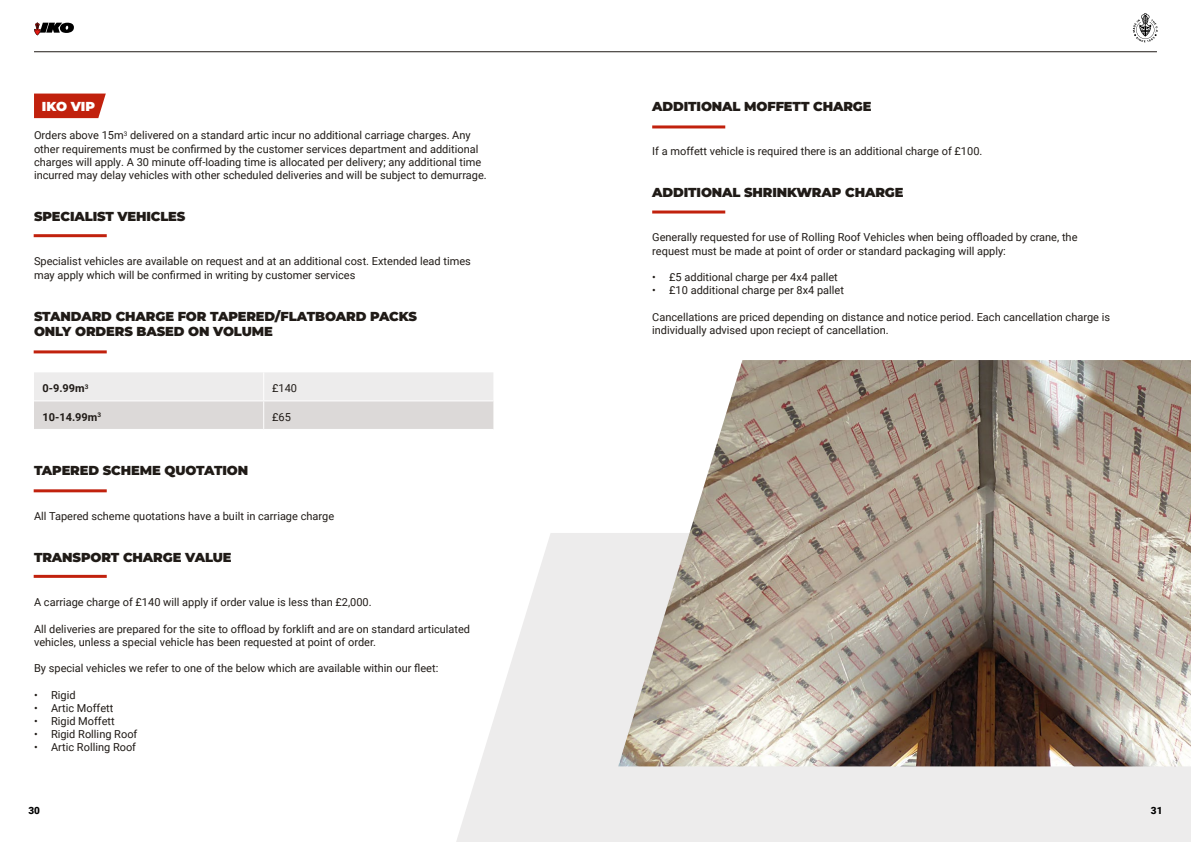
<style>
.page{position:relative;width:1191px;height:842px;background:#fff}
.page>*{position:absolute;margin:0;border:0;box-sizing:border-box;transform-origin:0 0}
.t1{font:900 13px/15.6px "Montserrat";letter-spacing:-.01em;color:#201b17}
.t2{font:900 13px "Montserrat";letter-spacing:-.01em;color:#fff}
.t3{font:11px/13.2px "Roboto";color:#201b17}
.t4{font:700 11px "Roboto";color:#201b17}
.t5{font:900 10px "Roboto";color:#000}
</style>
<div class="page">
<svg style="left:34px;top:22px;width:40px;height:13px"></svg>
<svg style="left:456px;top:533px;width:735px;height:309px;fill:#edecec"></svg>
<hr style="left:34px;top:52px;width:1123px;height:1px;background:#201b17">
<svg style="left:1132px;top:13px;width:25px;height:29px"></svg>
<div style="left:34px;top:94px;width:72px;height:24px;background:#c1210d"></div>
<hr style="left:34px;top:234px;width:73px;height:3px;background:#c1210d">
<hr style="left:652px;top:125px;width:73px;height:3px;background:#c1210d">
<hr style="left:652px;top:210px;width:73px;height:3px;background:#c1210d">
<hr style="left:34px;top:350px;width:73px;height:3px;background:#c1210d">
<hr style="left:34px;top:489px;width:73px;height:3px;background:#c1210d">
<hr style="left:34px;top:575px;width:73px;height:3px;background:#c1210d">
<svg style="left:34px;top:372px;width:459px;height:57px;background:#e5e3e2"></svg>
<img style="left:618px;top:360px;width:573px;height:406px">
<p class="t2" style="left:42px;top:96px;width:55px">IKO VIP</p>
<p class="t3" style="left:34px;top:128px;width:454px">Orders above 15m<sup>3</sup> delivered on a standard artic incur no additional carriage charges. Any other requirements must be confirmed by the customer services department and additional charges will apply. A 30 minute off-loading time is allocated per delivery; any additional time incurred may delay vehicles with other scheduled deliveries and will be subject to demurrage.</p>
<p class="t1" style="left:34px;top:208px;width:153px">SPECIALIST VEHICLES</p>
<p class="t3" style="left:34px;top:254px;width:438px">Specialist vehicles are available on request and at an additional cost. Extended lead times may apply which will be confirmed in writing by customer services</p>
<p class="t1" style="left:34px;top:307px;width:384px">STANDARD CHARGE FOR TAPERED/FLATBOARD PACKS<br>ONLY ORDERS BASED ON VOLUME</p>
<p class="t4" style="left:43px;top:381px;width:47px">0-9.99m<sup>3</sup></p>
<p class="t3" style="left:272px;top:381px;width:26px">£140</p>
<p class="t4" style="left:43px;top:409px;width:60px">10-14.99m<sup>3</sup></p>
<p class="t3" style="left:272px;top:410px;width:20px">£65</p>
<p class="t1" style="left:34px;top:462px;width:216px">TAPERED SCHEME QUOTATION</p>
<p class="t3" style="left:34px;top:509px;width:302px">All Tapered scheme quotations have a built in carriage charge</p>
<p class="t1" style="left:34px;top:548px;width:199px">TRANSPORT CHARGE VALUE</p>
<p class="t3" style="left:34px;top:595px;width:339px">A carriage charge of £140 will apply if order value is less than £2,000.</p>
<p class="t3" style="left:34px;top:622px;width:437px">All deliveries are prepared for the site to offload by forklift and are on standard articulated vehicles, unless a special vehicle has been requested at point of order.</p>
<p class="t3" style="left:34px;top:661px;width:406px">By special vehicles we refer to one of the below which are available within our fleet:</p>
<p class="t3" style="left:34px;top:688px;width:43px">• Rigid</p>
<p class="t3" style="left:34px;top:701px;width:81px">• Artic Moffett</p>
<p class="t3" style="left:34px;top:714px;width:82px">• Rigid Moffett</p>
<p class="t3" style="left:34px;top:727px;width:105px">• Rigid Rolling Roof</p>
<p class="t3" style="left:34px;top:740px;width:104px">• Artic Rolling Roof</p>
<p class="t1" style="left:652px;top:97px;width:221px">ADDITIONAL MOFFETT CHARGE</p>
<p class="t3" style="left:652px;top:144px;width:332px">If a moffett vehicle is required there is an additional charge of £100.</p>
<p class="t1" style="left:652px;top:184px;width:253px">ADDITIONAL SHRINKWRAP CHARGE</p>
<p class="t3" style="left:652px;top:230px;width:427px">Generally requested for use of Rolling Roof Vehicles when being offloaded by crane, the request must be made at point of order or standard packaging will apply:</p>
<p class="t3" style="left:652px;top:270px;width:187px">• £5 additional charge per 4x4 pallet</p>
<p class="t3" style="left:652px;top:283px;width:193px">• £10 additional charge per 8x4 pallet</p>
<p class="t3" style="left:652px;top:310px;width:459px">Cancellations are priced depending on distance and notice period. Each cancellation charge is individually advised upon reciept of cancellation.</p>
<p class="t5" style="left:28px;top:803px;width:13px">30</p>
<p class="t5" style="left:1150px;top:803px;width:13px">31</p>
</div>
